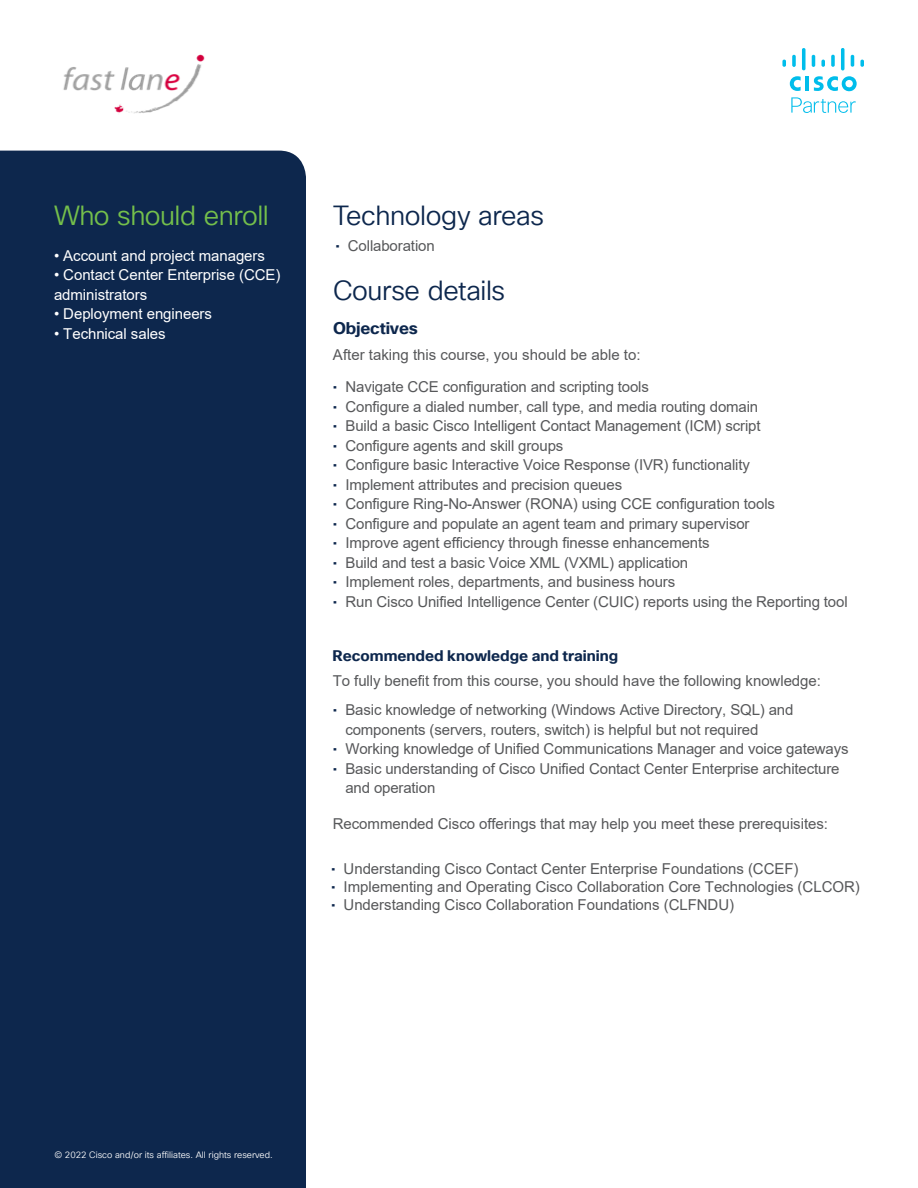
<style>
.page{position:relative;width:918px;height:1188px;background:#fff}
.page>*{position:absolute;margin:0;border:0;box-sizing:border-box;transform-origin:0 0}
.Subhead2_midnight_bl{font:27px "Cisco Sans TT Light";letter-spacing:-.015em;color:#0d274d}
.Body_White{font:27px "Cisco Sans TT Light";letter-spacing:-.02em;color:#74bf4b}
.Body{font:27px "Cisco Sans TT Light";letter-spacing:-.015em;color:#0d274d}
.Body-2{font:700 16.5px "Cisco Sans TT";letter-spacing:-.01em;color:#0d274d}
.Body-3{font:15px "Arial";letter-spacing:-.01em;color:#57585a}
.t1{font:15px/19.5px "Arial";letter-spacing:-.005em;color:#57585a}
.Body_White-2{font:15px/19.5px "Arial";letter-spacing:-.005em;color:#fff}
.t2{font:700 15px "Cisco Sans TT";color:#0d274d}
.Footer_white{font:9px "Cisco Sans TT Light";color:#fff}
.s1{font-family:"Cisco Sans TT";color:#0d274d}
</style>
<div class="page">
<svg style="left:790px;top:76px;width:67px;height:37px"></svg>
<svg style="left:782px;top:60px;width:4px;height:7px"></svg>
<svg style="left:792px;top:54px;width:4px;height:13px"></svg>
<svg style="left:802px;top:48px;width:4px;height:22px"></svg>
<svg style="left:812px;top:54px;width:3px;height:13px"></svg>
<svg style="left:821px;top:60px;width:4px;height:7px"></svg>
<svg style="left:831px;top:54px;width:4px;height:13px"></svg>
<svg style="left:841px;top:48px;width:4px;height:22px"></svg>
<svg style="left:851px;top:54px;width:3px;height:13px"></svg>
<svg style="left:860px;top:59px;width:4px;height:8px"></svg>
<div style="left:0;top:151px;width:306px;height:1037px;background:#0d274d"></div>
<img style="left:63px;top:54px;width:142px;height:60px">
<p class="Body_White" style="left:54px;top:198px;width:216px">Who should enroll</p>
<p class="Body_White-2" style="left:54px;top:246px;width:212px">• Account and project managers</p>
<p class="Body_White-2" style="left:54px;top:265px;width:228px">• Contact Center Enterprise (CCE) administrators</p>
<p class="Body_White-2" style="left:54px;top:304px;width:160px">• Deployment engineers</p>
<p class="Body_White-2" style="left:54px;top:324px;width:113px">• Technical sales</p>
<p class="Subhead2_midnight_bl" style="left:333px;top:198px;width:213px">Technology areas</p>
<p class="Body-3" style="left:335px;top:235px;width:101px"><span class="s1">•</span> Collaboration</p>
<p class="Body" style="left:333px;top:273px;width:174px">Course details</p>
<p class="Body-2" style="left:333px;top:317px;width:87px">Objectives</p>
<p class="Body-3" style="left:333px;top:344px;width:309px">After taking this course, you should be able to:</p>
<p class="Body-3" style="left:333px;top:377px;width:318px"><span class="s1">•</span> Navigate CCE configuration and scripting tools</p>
<p class="Body-3" style="left:333px;top:396px;width:427px"><span class="s1">•</span> Configure a dialed number, call type, and media routing domain</p>
<p class="Body-3" style="left:333px;top:416px;width:429px"><span class="s1">•</span> Build a basic Cisco Intelligent Contact Management (ICM) script</p>
<p class="Body-3" style="left:333px;top:435px;width:232px"><span class="s1">•</span> Configure agents and skill groups</p>
<p class="Body-3" style="left:333px;top:455px;width:418px"><span class="s1">•</span> Configure basic Interactive Voice Response (IVR) functionality</p>
<p class="Body-3" style="left:333px;top:474px;width:291px"><span class="s1">•</span> Implement attributes and precision queues</p>
<p class="Body-3" style="left:333px;top:494px;width:444px"><span class="s1">•</span> Configure Ring-No-Answer (RONA) using CCE configuration tools</p>
<p class="Body-3" style="left:333px;top:513px;width:418px"><span class="s1">•</span> Configure and populate an agent team and primary supervisor</p>
<p class="Body-3" style="left:333px;top:533px;width:378px"><span class="s1">•</span> Improve agent efficiency through finesse enhancements</p>
<p class="Body-3" style="left:333px;top:552px;width:357px"><span class="s1">•</span> Build and test a basic Voice XML (VXML) application</p>
<p class="Body-3" style="left:333px;top:572px;width:344px"><span class="s1">•</span> Implement roles, departments, and business hours</p>
<p class="Body-3" style="left:333px;top:591px;width:516px"><span class="s1">•</span> Run Cisco Unified Intelligence Center (CUIC) reports using the Reporting tool</p>
<p class="t2" style="left:333px;top:645px;width:287px">Recommended knowledge and training</p>
<p class="t1" style="left:333px;top:671px;width:490px">To fully benefit from this course, you should have the following knowledge:</p>
<p class="t1" style="left:345px;top:700px;width:450px;text-indent:-13px"><span class="s1">•</span> Basic knowledge of networking (Windows Active Directory, SQL) and components (servers, routers, switch) is helpful but not required</p>
<p class="t1" style="left:333px;top:739px;width:517px"><span class="s1">•</span> Working knowledge of Unified Communications Manager and voice gateways</p>
<p class="t1" style="left:345px;top:759px;width:496px;text-indent:-13px"><span class="s1">•</span> Basic understanding of Cisco Unified Contact Center Enterprise architecture and operation</p>
<p class="t1" style="left:333px;top:814px;width:497px">Recommended Cisco offerings that may help you meet these prerequisites:</p>
<p class="t1" style="left:331px;top:859px;width:469px"><span class="s1">•</span> Understanding Cisco Contact Center Enterprise Foundations (CCEF)</p>
<p class="t1" style="left:331px;top:877px;width:530px"><span class="s1">•</span> Implementing and Operating Cisco Collaboration Core Technologies (CLCOR)</p>
<p class="t1" style="left:331px;top:895px;width:405px"><span class="s1">•</span> Understanding Cisco Collaboration Foundations (CLFNDU)</p>
<p class="Footer_white" style="left:54px;top:1149px;width:220px">© 2022 Cisco and/or its affiliates. All rights reserved.</p>
</div>
